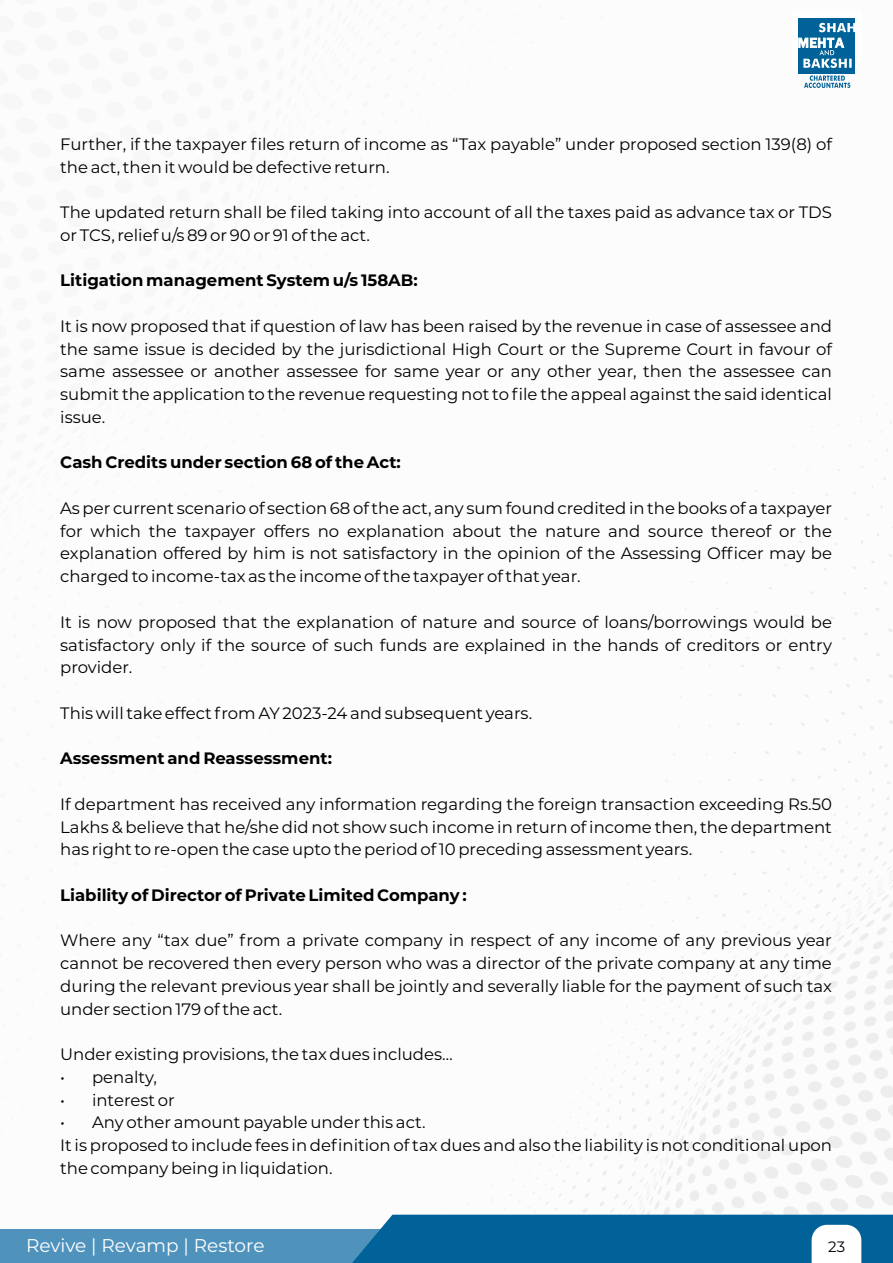
<style>
.page{position:relative;width:893px;height:1263px;background:#fff}
.page>*{position:absolute;margin:0;border:0;box-sizing:border-box;transform-origin:0 0}
.t1{font:18.45px "Montserrat";color:#fff}
.t2{font:16.5px/22.8px "Montserrat";color:#000;text-align:justify}
.t3{font:700 16.5px "Montserrat";color:#000}
.t4{font:15px "Montserrat";color:#000}
</style>
<div class="page">
<img style="left:392px;top:68px;width:501px;height:1147px">
<div style="left:0;top:1229px;width:411px;height:34px;background:#4f93bd"></div>
<svg style="left:352px;top:1215px;width:541px;height:48px;background:#1770a1"></svg>
<div style="left:799px;top:18px;width:56px;height:55px;background:#006298"></div>
<svg style="left:798px;top:23px;width:57px;height:45px"></svg>
<svg style="left:804px;top:75px;width:46px;height:13px"></svg>
<p class="t2" style="left:60px;top:133px;width:773px">Further, if the taxpayer files return of income as “Tax payable” under proposed section 139(8) of the act, then it would be defective return.</p>
<p class="t2" style="left:60px;top:201px;width:773px">The updated return shall be filed taking into account of all the taxes paid as advance tax or TDS or TCS, relief u/s 89 or 90 or 91 of the act.</p>
<p class="t3" style="left:60px;top:270px;width:359px">Litigation management System u/s 158AB:</p>
<p class="t2" style="left:60px;top:315px;width:773px">It is now proposed that if question of law has been raised by the revenue in case of assessee and the same issue is decided by the jurisdictional High Court or the Supreme Court in favour of same assessee or another assessee for same year or any other year, then the assessee can submit the application to the revenue requesting not to file the appeal against the said identical issue.</p>
<p class="t3" style="left:60px;top:452px;width:342px">Cash Credits under section 68 of the Act:</p>
<p class="t2" style="left:60px;top:497px;width:773px">As per current scenario of section 68 of the act, any sum found credited in the books of a taxpayer for which the taxpayer offers no explanation about the nature and source thereof or the explanation offered by him is not satisfactory in the opinion of the Assessing Officer may be charged to income-tax as the income of the taxpayer of that year.</p>
<p class="t2" style="left:60px;top:610px;width:773px">It is now proposed that the explanation of nature and source of loans/borrowings would be satisfactory only if the source of such funds are explained in the hands of creditors or entry provider.</p>
<p class="t2" style="left:60px;top:701px;width:473px">This will take effect from AY 2023-24 and subsequent years.</p>
<p class="t3" style="left:60px;top:748px;width:273px">Assessment and Reassessment:</p>
<p class="t2" style="left:60px;top:792px;width:773px">If department has received any information regarding the foreign transaction exceeding Rs.50<br>Lakhs &amp; believe that he/she did not show such income in return of income then, the department has right to re-open the case upto the period of 10 preceding assessment years.</p>
<p class="t3" style="left:60px;top:885px;width:408px">Liability of Director of Private Limited Company :</p>
<p class="t2" style="left:60px;top:929px;width:773px">Where any “tax due” from a private company in respect of any income of any previous year cannot be recovered then every person who was a director of the private company at any time during the relevant previous year shall be jointly and severally liable for the payment of such tax under section 179 of the act.</p>
<p class="t2" style="left:60px;top:1043px;width:394px">Under existing provisions, the tax dues includes…</p>
<p class="t2" style="left:60px;top:1065px;width:98px">• penalty,</p>
<p class="t2" style="left:60px;top:1088px;width:116px">• interest or</p>
<p class="t2" style="left:60px;top:1111px;width:773px;text-align:left">• Any other amount payable under this act.<br>It is proposed to include fees in definition of tax dues and also the liability is not conditional upon the company being in liquidation.</p>
<p class="t1" style="left:26px;top:1234px;width:240px">Revive | Revamp | Restore</p>
<p class="t4" style="left:828px;top:1237px;width:18px">23</p>
</div>
